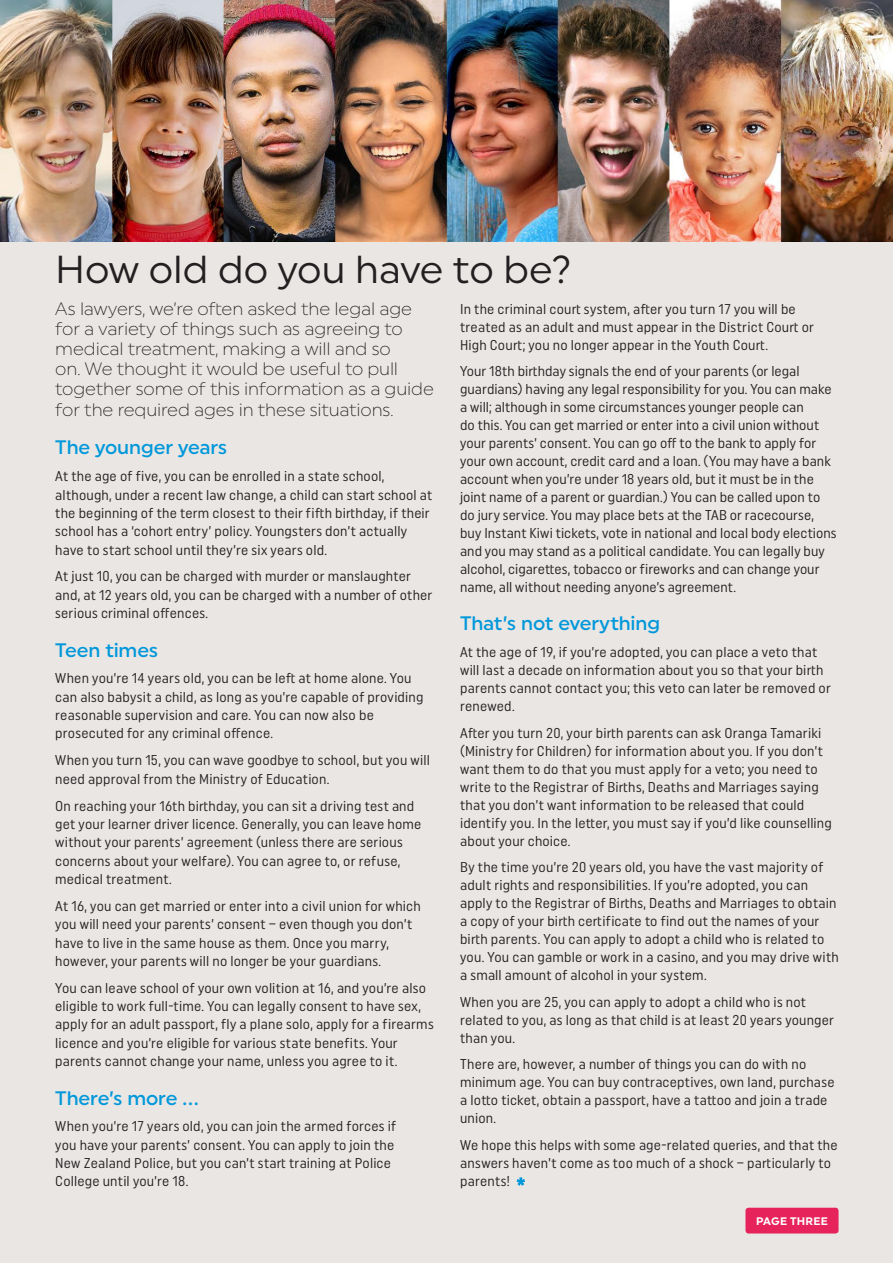
<style>
.page{position:relative;width:893px;height:1263px;background:#fff}
.page>*{position:absolute;margin:0;border:0;box-sizing:border-box;transform-origin:0 0}
.t1{font:39px "Uniform";color:#231f20}
.t2{font:500 19.5px "Uniform";letter-spacing:-.005em;color:#0098da}
.t3{font:300 18px/20.1px "Uniform";letter-spacing:-.01em;color:#231f20}
.t4{font:14.25px/18px "Uniform Condensed";letter-spacing:.015em;color:#231f20}
.t5{font:700 10.95px "Uniform";letter-spacing:.02em;color:#fff}
</style>
<div class="page">
<div style="left:1px;top:0;width:892px;height:1263px;background:#e9e6e4"></div>
<div style="left:745px;top:1208px;width:93px;height:25px;background:#e6235a;border-radius:3px"></div>
<svg style="left:517px;top:1177px;width:8px;height:9px"></svg>
<img style="left:0;top:0;width:893px;height:241px">
<h1 class="t1" style="left:55px;top:246px;width:518px">How old do you have to be?</h1>
<p class="t3" style="left:55px;top:298px;width:380px">As lawyers, we’re often asked the legal age for a variety of things such as agreeing to medical treatment, making a will and so<br>on. We thought it would be useful to pull together some of this information as a guide for the required ages in these situations.</p>
<h2 class="t2" style="left:55px;top:436px;width:173px">The younger years</h2>
<p class="t4" style="left:55px;top:467px;width:379px">At the age of five, you can be enrolled in a state school, although, under a recent law change, a child can start school at the beginning of the term closest to their fifth birthday, if their school has a ‘cohort entry’ policy. Youngsters don’t actually have to start school until they’re six years old.</p>
<p class="t4" style="left:55px;top:567px;width:379px">At just 10, you can be charged with murder or manslaughter and, at 12 years old, you can be charged with a number of other serious criminal offences.</p>
<h2 class="t2" style="left:55px;top:638px;width:104px">Teen times</h2>
<p class="t4" style="left:55px;top:669px;width:370px">When you’re 14 years old, you can be left at home alone. You can also babysit a child, as long as you’re capable of providing reasonable supervision and care. You can now also be prosecuted for any criminal offence.</p>
<p class="t4" style="left:55px;top:751px;width:376px">When you turn 15, you can wave goodbye to school, but you will need approval from the Ministry of Education.</p>
<p class="t4" style="left:55px;top:796px;width:368px">On reaching your 16th birthday, you can sit a driving test and get your learner driver licence. Generally, you can leave home without your parents’ agreement (unless there are serious concerns about your welfare). You can agree to, or refuse, medical treatment.</p>
<p class="t4" style="left:55px;top:896px;width:367px">At 16, you can get married or enter into a civil union for which you will need your parents’ consent – even though you don’t have to live in the same house as them. Once you marry, however, your parents will no longer be your guardians.</p>
<p class="t4" style="left:55px;top:978px;width:380px">You can leave school of your own volition at 16, and you’re also eligible to work full-time. You can legally consent to have sex, apply for an adult passport, fly a plane solo, apply for a firearms licence and you’re eligible for various state benefits. Your parents cannot change your name, unless you agree to it.</p>
<h2 class="t2" style="left:55px;top:1086px;width:145px">There’s more …</h2>
<p class="t4" style="left:55px;top:1117px;width:342px">When you’re 17 years old, you can join the armed forces if you have your parents’ consent. You can apply to join the New Zealand Police, but you can’t start training at Police College until you’re 18.</p>
<p class="t4" style="left:460px;top:299px;width:355px">In the criminal court system, after you turn 17 you will be treated as an adult and must appear in the District Court or<br>High Court; you no longer appear in the Youth Court.</p>
<p class="t4" style="left:460px;top:362px;width:378px">Your 18th birthday signals the end of your parents (or legal guardians) having any legal responsibility for you. You can make a will; although in some circumstances younger people can<br>do this. You can get married or enter into a civil union without your parents’ consent. You can go off to the bank to apply for your own account, credit card and a loan. (You may have a bank account when you’re under 18 years old, but it must be in the joint name of a parent or guardian.) You can be called upon to do jury service. You may place bets at the TAB or racecourse, buy Instant Kiwi tickets, vote in national and local body elections and you may stand as a political candidate. You can legally buy alcohol, cigarettes, tobacco or fireworks and can change your name, all without needing anyone’s agreement.</p>
<h2 class="t2" style="left:460px;top:612px;width:202px">That’s not everything</h2>
<p class="t4" style="left:460px;top:643px;width:372px">At the age of 19, if you’re adopted, you can place a veto that will last a decade on information about you so that your birth parents cannot contact you; this veto can later be removed or renewed.</p>
<p class="t4" style="left:460px;top:723px;width:373px">After you turn 20, your birth parents can ask Oranga Tamariki (Ministry for Children) for information about you. If you don’t want them to do that you must apply for a veto; you need to write to the Registrar of Births, Deaths and Marriages saying that you don’t want information to be released that could identify you. In the letter, you must say if you’d like counselling about your choice.</p>
<p class="t4" style="left:460px;top:858px;width:380px">By the time you’re 20 years old, you have the vast majority of adult rights and responsibilities. If you’re adopted, you can apply to the Registrar of Births, Deaths and Marriages to obtain a copy of your birth certificate to find out the names of your birth parents. You can apply to adopt a child who is related to you. You can gamble or work in a casino, and you may drive with a small amount of alcohol in your system.</p>
<p class="t4" style="left:460px;top:992px;width:375px">When you are 25, you can apply to adopt a child who is not related to you, as long as that child is at least 20 years younger than you.</p>
<p class="t4" style="left:460px;top:1055px;width:376px">There are, however, a number of things you can do with no minimum age. You can buy contraceptives, own land, purchase a lotto ticket, obtain a passport, have a tattoo and join a trade union.</p>
<p class="t4" style="left:460px;top:1135px;width:379px">We hope this helps with some age-related queries, and that the answers haven’t come as too much of a shock – particularly to parents!</p>
<p class="t5" style="left:756px;top:1214px;width:74px">PAGE THREE</p>
</div>
